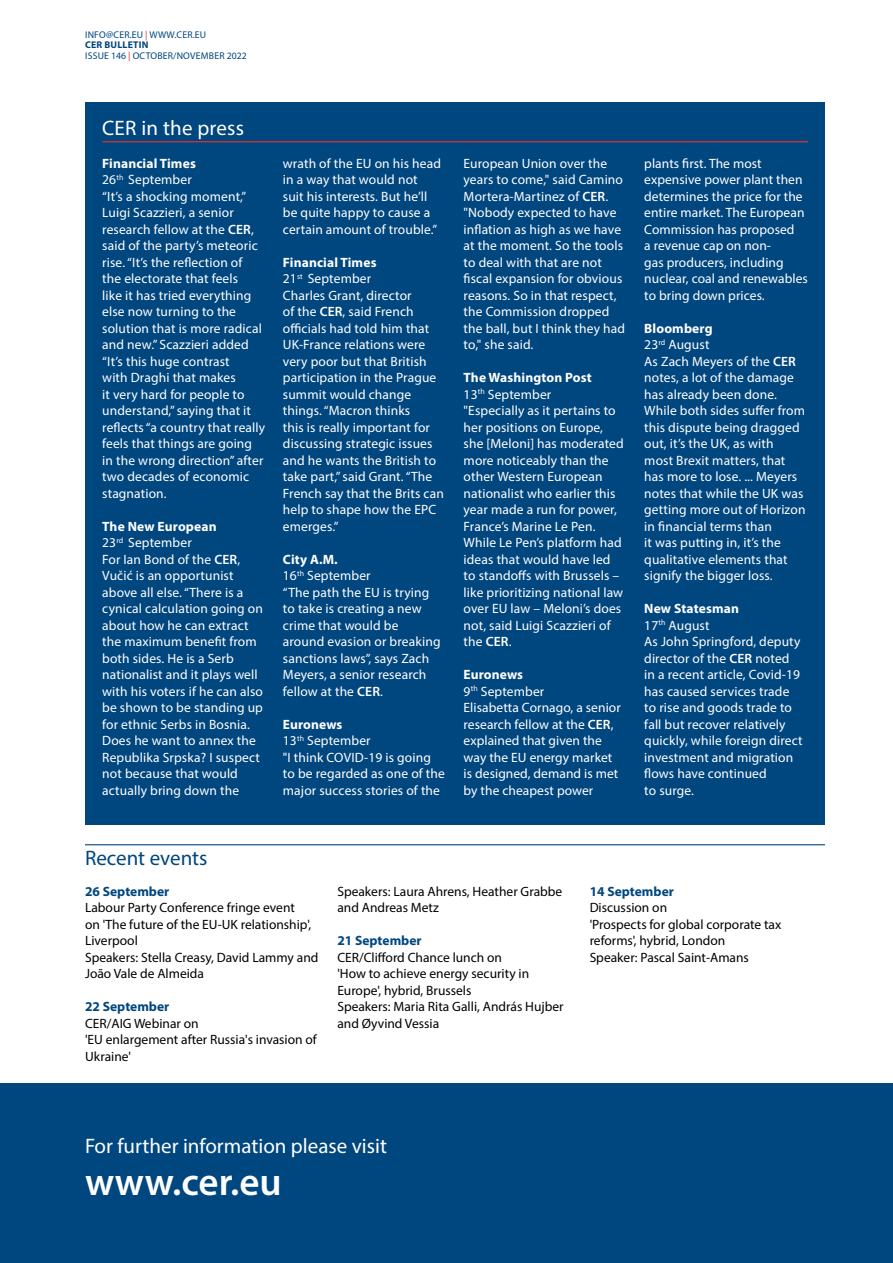
<style>
.page{position:relative;width:893px;height:1263px;background:#fff}
.page>*{position:absolute;margin:0;border:0;box-sizing:border-box;transform-origin:0 0}
.t1{font:600 39px "Myriad Pro";color:#fff}
.t2{font:21px "Myriad Pro";color:#fff}
.t3{font:21px "Myriad Pro";color:#00467f}
.t4{font:13.5px/16.5px "Myriad Pro";letter-spacing:.01em;color:#fff}
.t5{font:13.5px/16.5px "Myriad Pro";color:#000}
.t6{font:700 13.5px "Myriad Pro";color:#00467f}
.t7{font:9.75px/10.5px "Myriad Pro";letter-spacing:.02em;color:#00467f}
.s1{color:#ee3124}
.s2{font-weight:700}
.s3{font-weight:600}
</style>
<div class="page">
<div style="left:0;top:1083px;width:893px;height:180px;background:#00467f"></div>
<hr style="left:85px;top:844px;width:740px;height:1px;background:#00467f">
<div style="left:85px;top:102px;width:740px;height:723px;background:#00467f"></div>
<hr style="left:102px;top:141px;width:706px;height:1px;background:#ee3124">
<p class="t7" style="left:85px;top:29px;width:123px;text-indent:21px">@cer.EU <span class="s1">|</span> WWW.CER.EU<br><span class="s2">CER BULLETIN</span></p>
<p class="t7" style="left:85px;top:50px;width:6px">issue</p>
<p class="t7" style="left:111px;top:50px;width:137px">146 <span class="s1">|</span> OCTOBER/NOVEMBER 2022</p>
<p class="t7" style="left:85px;top:29px;width:6px">info</p>
<h2 class="t2" style="left:102px;top:115px;width:143px">CER in the press</h2>
<p class="t4" style="left:102px;top:155px;width:164px"><span class="s2">Financial Times<br></span>26<sup>th</sup> September<br>“It’s a shocking moment,”<br>Luigi Scazzieri, a senior research fellow at the <span class="s3">CER</span>, said of the party’s meteoric rise. “It’s the reflection of<br>the electorate that feels<br>like it has tried everything else now turning to the solution that is more radical and new.” Scazzieri added “It’s this huge contrast<br>with Draghi that makes<br>it very hard for people to understand,” saying that it reflects “a country that really feels that things are going in the wrong direction” after two decades of economic stagnation.</p>
<p class="t4" style="left:102px;top:518px;width:162px"><span class="s2">The New European<br></span>23<sup>rd</sup> September<br>For Ian Bond of the <span class="s3">CER</span>,<br>Vučić is an opportunist above all else. “There is a cynical calculation going on about how he can extract the maximum benefit from both sides. He is a Serb nationalist and it plays well with his voters if he can also be shown to be standing up for ethnic Serbs in Bosnia.<br>Does he want to annex the<br>Republika Srpska? I suspect not because that would actually bring down the</p>
<p class="t4" style="left:283px;top:155px;width:160px">wrath of the EU on his head in a way that would not suit his interests. But he’ll be quite happy to cause a certain amount of trouble.”</p>
<p class="t4" style="left:283px;top:254px;width:162px"><span class="s2">Financial Times<br></span>21<sup>st</sup> September<br>Charles Grant, director<br>of the <span class="s3">CER</span>, said French officials had told him that<br>UK-France relations were very poor but that British participation in the Prague summit would change things. “Macron thinks<br>this is really important for discussing strategic issues and he wants the British to take part,” said Grant. “The<br>French say that the Brits can help to shape how the EPC emerges.”</p>
<p class="t4" style="left:283px;top:551px;width:159px"><span class="s2">City A.M.<br></span>16<sup>th</sup> September<br>“The path the EU is trying to take is creating a new crime that would be around evasion or breaking sanctions laws”, says Zach<br>Meyers, a senior research fellow at the <span class="s3">CER</span>.</p>
<p class="t4" style="left:283px;top:716px;width:164px"><span class="s2">Euronews<br></span>13<sup>th</sup> September<br>"I think COVID-19 is going to be regarded as one of the major success stories of the</p>
<p class="t4" style="left:464px;top:155px;width:163px">European Union over the years to come," said Camino<br>Mortera-Martinez of <span class="s3">CER</span>. "Nobody expected to have inflation as high as we have at the moment. So the tools to deal with that are not fiscal expansion for obvious reasons. So in that respect, the Commission dropped the ball, but I think they had to," she said.</p>
<p class="t4" style="left:464px;top:369px;width:162px"><span class="s2">The Washington Post<br></span>13<sup>th</sup> September<br>"Especially as it pertains to her positions on Europe, she [Meloni] has moderated more noticeably than the other Western European nationalist who earlier this year made a run for power,<br>France’s Marine Le Pen.<br>While Le Pen’s platform had ideas that would have led to standoffs with Brussels – like prioritizing national law over EU law – Meloni’s does not, said Luigi Scazzieri of the <span class="s3">CER</span>.</p>
<p class="t4" style="left:464px;top:666px;width:159px"><span class="s2">Euronews<br></span>9<sup>th</sup> September<br>Elisabetta Cornago, a senior research fellow at the <span class="s3">CER</span>, explained that given the way the EU energy market is designed, demand is met by the cheapest power</p>
<p class="t4" style="left:644px;top:155px;width:165px">plants first. The most expensive power plant then determines the price for the entire market. The European<br>Commission has proposed<br>a revenue cap on non-<br>gas producers, including nuclear, coal and renewables to bring down prices.</p>
<p class="t4" style="left:644px;top:320px;width:163px"><span class="s2">Bloomberg<br></span>23<sup>rd</sup> August<br>As Zach Meyers of the <span class="s3">CER </span>notes, a lot of the damage has already been done.<br>While both sides suffer from this dispute being dragged out, it’s the UK, as with most Brexit matters, that has more to lose. ... Meyers notes that while the UK was getting more out of Horizon in financial terms than<br>it was putting in, it’s the qualitative elements that signify the bigger loss.</p>
<p class="t4" style="left:644px;top:600px;width:160px"><span class="s2">New Statesman<br></span>17<sup>th</sup> August<br>As John Springford, deputy director of the <span class="s3">CER</span> noted in a recent article, Covid-19 has caused services trade to rise and goods trade to fall but recover relatively quickly, while foreign direct investment and migration flows have continued<br>to surge.</p>
<h2 class="t3" style="left:85px;top:845px;width:124px">Recent events</h2>
<p class="t6" style="left:85px;top:882px;width:86px">26 September</p>
<p class="t5" style="left:85px;top:899px;width:235px">Labour Party Conference fringe event<br>on 'The future of the EU-UK relationship',<br>Liverpool<br>Speakers: Stella Creasy, David Lammy and<br>João Vale de Almeida</p>
<p class="t6" style="left:85px;top:998px;width:86px">22 September</p>
<p class="t5" style="left:85px;top:1015px;width:233px">CER/AIG Webinar on<br>'EU enlargement after Russia's invasion of<br>Ukraine'</p>
<p class="t5" style="left:337px;top:883px;width:226px">Speakers: Laura Ahrens, Heather Grabbe and Andreas Metz</p>
<p class="t6" style="left:337px;top:932px;width:86px">21 September</p>
<p class="t5" style="left:337px;top:949px;width:228px">CER/Clifford Chance lunch on<br>'How to achieve energy security in<br>Europe', hybrid, Brussels<br>Speakers: Maria Rita Galli, András Hujber and Øyvind Vessia</p>
<p class="t6" style="left:590px;top:882px;width:86px">14 September</p>
<p class="t5" style="left:590px;top:899px;width:193px">Discussion on<br>'Prospects for global corporate tax reforms', hybrid, London<br>Speaker: Pascal Saint-Amans</p>
<h2 class="t2" style="left:85px;top:1133px;width:303px">For further information please visit</h2>
<h1 class="t1" style="left:85px;top:1157px;width:198px">www.cer.eu</h1>
</div>
